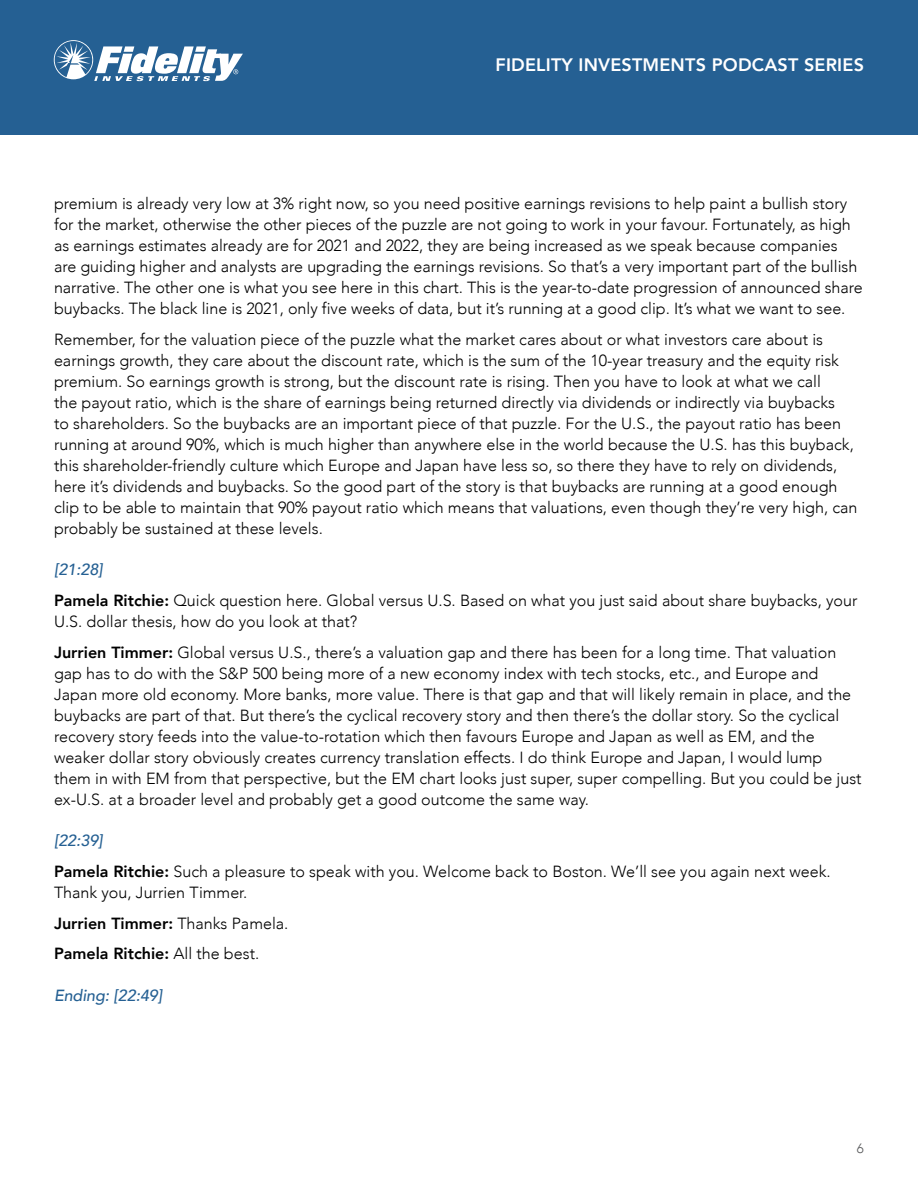
<style>
.page{position:relative;width:918px;height:1188px;background:#fff}
.page>*{position:absolute;margin:0;border:0;box-sizing:border-box;transform-origin:0 0}
.t1{font:800 18px "Avenir";letter-spacing:.01em;color:#fff}
.t2{font:300 16.2px/21px "Avenir";color:#000}
.t3{font:italic 500 16.2px "Avenir";letter-spacing:-.005em;color:#256093}
.t4{font:300 13.5px "Avenir";color:#58595b}
.s1{font-weight:500;font-style:italic;color:#256093}
.s2{font-weight:800}
</style>
<div class="page">
<div style="left:0;top:0;width:918px;height:135px;background:#256093"></div>
<svg style="left:54px;top:40px;width:189px;height:41px"></svg>
<p class="t1" style="left:496px;top:50px;width:370px">FIDELITY INVESTMENTS PODCAST SERIES</p>
<p class="t2" style="left:54px;top:193px;width:810px">premium is already very low at 3% right now, so you need positive earnings revisions to help paint a bullish story for the market, otherwise the other pieces of the puzzle are not going to work in your favour. Fortunately, as high as earnings estimates already are for 2021 and 2022, they are being increased as we speak because companies are guiding higher and analysts are upgrading the earnings revisions. So that’s a very important part of the bullish narrative. The other one is what you see here in this chart. This is the year-to-date progression of announced share buybacks. The black line is 2021, only five weeks of data, but it’s running at a good clip. It’s what we want to see.</p>
<p class="t2" style="left:54px;top:329px;width:805px">Remember, for the valuation piece of the puzzle what the market cares about or what investors care about is earnings growth, they care about the discount rate, which is the sum of the 10-year treasury and the equity risk premium. So earnings growth is strong, but the discount rate is rising. Then you have to look at what we call<br>the payout ratio, which is the share of earnings being returned directly via dividends or indirectly via buybacks<br>to shareholders. So the buybacks are an important piece of that puzzle. For the U.S., the payout ratio has been running at around 90%, which is much higher than anywhere else in the world because the U.S. has this buyback, this shareholder-friendly culture which Europe and Japan have less so, so there they have to rely on dividends, here it’s dividends and buybacks. So the good part of the story is that buybacks are running at a good enough clip to be able to maintain that 90% payout ratio which means that valuations, even though they’re very high, can probably be sustained at these levels.</p>
<p class="t2" style="left:54px;top:554px;width:805px;line-height:30.8px"><span class="s1">[21:28]<br></span><span class="s2">Pamela Ritchie:</span> Quick question here. Global versus U.S. Based on what you just said about share buybacks, your</p>
<p class="t2" style="left:54px;top:606px;width:784px;line-height:30.8px">U.S. dollar thesis, how do you look at that?<br><span class="s2">Jurrien Timmer:</span> Global versus U.S., there’s a valuation gap and there has been for a long time. That valuation</p>
<p class="t2" style="left:54px;top:663px;width:809px">gap has to do with the S&amp;P 500 being more of a new economy index with tech stocks, etc., and Europe and Japan more old economy. More banks, more value. There is that gap and that will likely remain in place, and the buybacks are part of that. But there’s the cyclical recovery story and then there’s the dollar story. So the cyclical recovery story feeds into the value-to-rotation which then favours Europe and Japan as well as EM, and the weaker dollar story obviously creates currency translation effects. I do think Europe and Japan, I would lump them in with EM from that perspective, but the EM chart looks just super, super compelling. But you could be just ex-U.S. at a broader level and probably get a good outcome the same way.</p>
<p class="t2" style="left:54px;top:825px;width:778px;line-height:30.8px"><span class="s1">[22:39]<br></span><span class="s2">Pamela Ritchie:</span> Such a pleasure to speak with you. Welcome back to Boston. We’ll see you again next week.</p>
<p class="t2" style="left:54px;top:877px;width:236px;line-height:30.8px">Thank you, Jurrien Timmer.<br><span class="s2">Jurrien Timmer:</span> Thanks Pamela.<br><span class="s2">Pamela Ritchie:</span> All the best.</p>
<p class="t3" style="left:54px;top:985px;width:110px">Ending: [22:49]</p>
<p class="t4" style="left:857px;top:1140px;width:9px">6</p>
</div>
